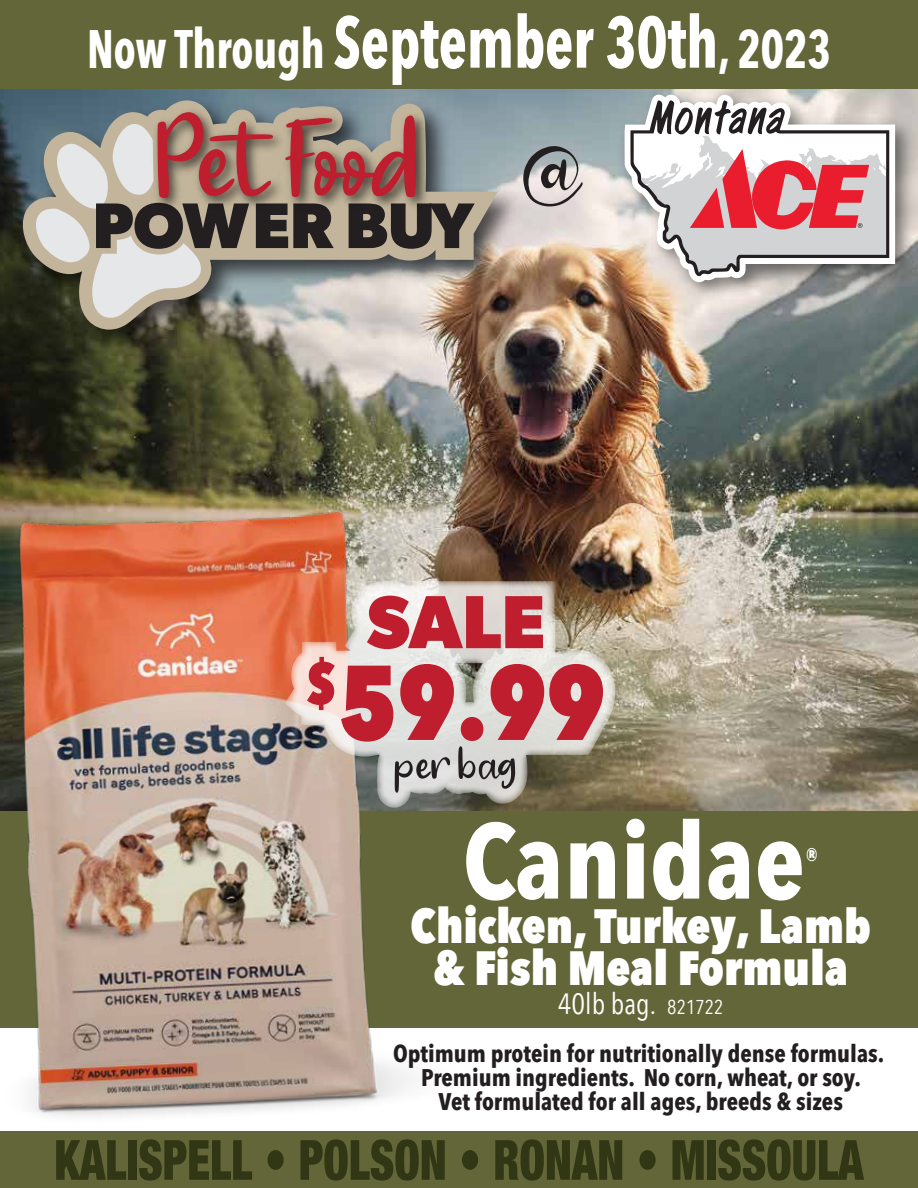
<style>
.page{position:relative;width:918px;height:1188px;background:#fff}
.page>*{position:absolute;margin:0;border:0;box-sizing:border-box;transform-origin:0 0}
.t1{font:700 105.6px "Avenir Next Condensed";color:#fff}
.t2{font:800 105px "Avenir Next Condensed";color:#be1e2d}
.t3{font:700 54px "Avenir Next Condensed";color:#fff;scale:.82 1}
.t4{font:800 48px/42px "Avenir Next Condensed";color:#fff;text-align:center}
.t5{font:700 29.4px "Avenir Next Condensed";color:#fff}
.t6{font:29.25px "Avenir Next Condensed";color:#fff}
.t7{font:700 24px/24px "Avenir Next Condensed";color:#231f20;text-align:center}
.s1{font-size:72px}
.s2{font-size:19.95px}
</style>
<div class="page">
<img style="left:0;top:88px;width:918px;height:723px">
<div style="left:0;top:811px;width:918px;height:217px;background:#626638"></div>
<div style="left:0;top:0;width:918px;height:88px;background:#626638"></div>
<img style="left:11px;top:88px;width:520px;height:275px">
<img style="left:19px;top:100px;width:479px;height:230px">
<img style="left:149px;top:103px;width:284px;height:9px">
<svg style="left:27px;top:112px;width:448px;height:208px"></svg>
<svg style="left:523px;top:146px;width:60px;height:60px"></svg>
<img style="left:611px;top:88px;width:307px;height:220px">
<svg style="left:625px;top:95px;width:270px;height:187px"></svg>
<svg style="left:630px;top:100px;width:259px;height:177px"></svg>
<svg style="left:637px;top:100px;width:252px;height:176px"></svg>
<div style="left:0;top:1132px;width:918px;height:56px;background:#626638"></div>
<svg style="left:529px;top:1140px;width:93px;height:41px"></svg>
<div style="left:639px;top:1150px;width:17px;height:20px;background:#313714;border-radius:50%"></div>
<svg style="left:673px;top:1140px;width:31px;height:40px"></svg>
<div style="left:707px;top:1140px;width:9px;height:40px;background:#313714"></div>
<svg style="left:718px;top:1139px;width:146px;height:42px"></svg>
<img style="left:0;top:453px;width:563px;height:727px">
<svg style="left:285px;top:581px;width:330px;height:227px"></svg>
<svg style="left:367px;top:596px;width:176px;height:53px"></svg>
<svg style="left:395px;top:757px;width:55px;height:36px"></svg>
<svg style="left:458px;top:746px;width:57px;height:43px"></svg>
<h3 class="t3" style="left:87px;top:16px;width:908px">Now Through <span class="s1">September 30th</span>, 2023</h3>
<h2 class="t2" style="left:305px;top:637px;width:302px"><sup>$</sup>59.99</h2>
<h1 class="t1" style="left:463px;top:797px;width:344px">Canidae</h1>
<p class="t5" style="left:805px;top:840px;width:16px">®</p>
<h3 class="t4" style="left:411px;top:904px;width:462px">Chicken, Turkey, Lamb &amp; Fish Meal Formula</h3>
<p class="t6" style="left:558px;top:979px;width:167px">40lb bag. <span class="s2">821722</span></p>
<p class="t7" style="left:393px;top:1042px;width:493px">Optimum protein for nutritionally dense formulas.<br>Premium ingredients. No corn, wheat, or soy.<br>Vet formulated for all ages, breeds &amp; sizes</p>
</div>
